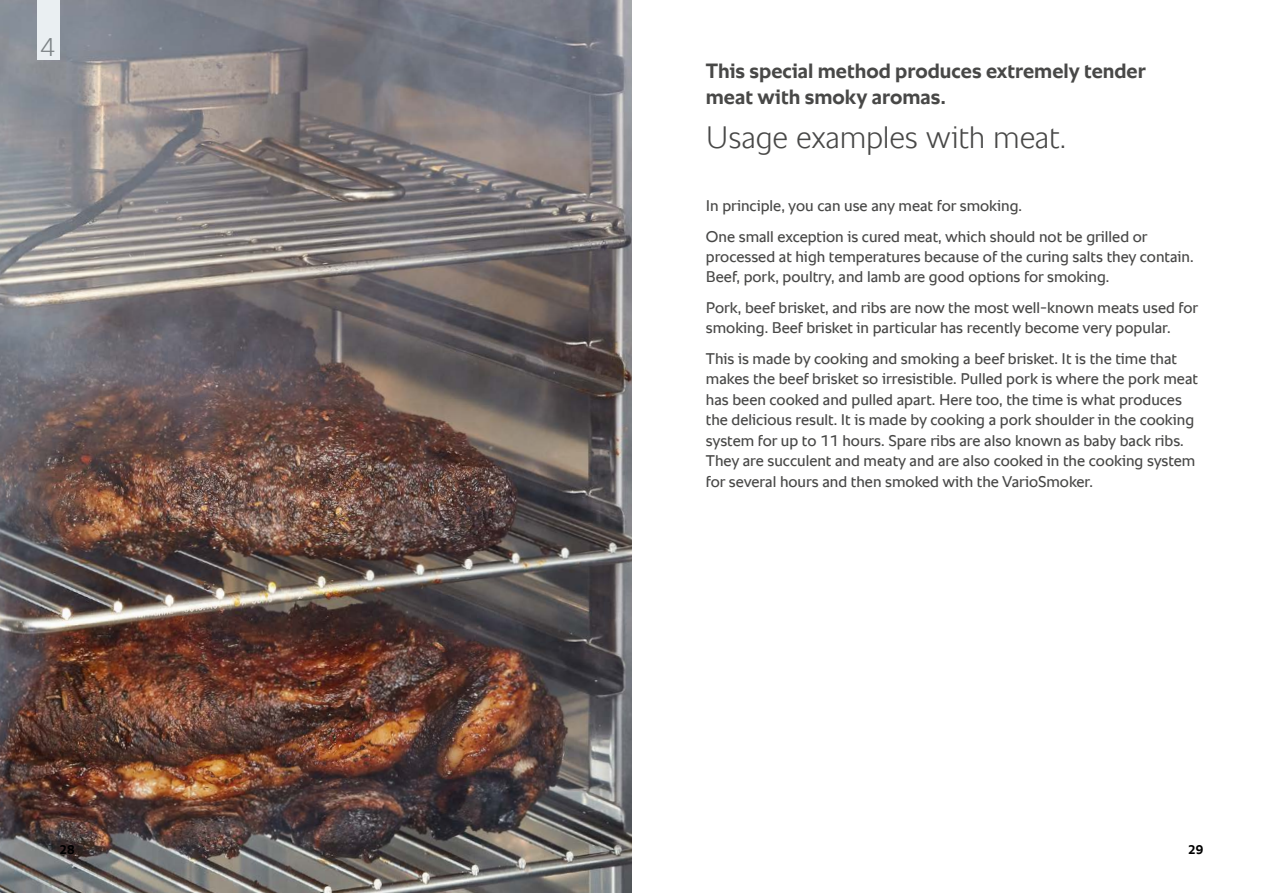
<style>
.page{position:relative;width:1263px;height:893px;background:#fff}
.page>*{position:absolute;margin:0;border:0;box-sizing:border-box;transform-origin:0 0}
.t1{font:300 31.5px "RATIONAL Sans TT";letter-spacing:-.01em;color:#484847}
.t2{font:300 26.1px "RATIONAL Sans TT";color:#7c8285}
.t3{font:700 21px/25.5px "RATIONAL Sans TT";color:#484847}
.t4{font:15.75px/20.4px "RATIONAL Sans TT";color:#484847}
.t5{font:700 12.75px "RATIONAL Sans TT";color:#000}
</style>
<div class="page">
<img style="left:0;top:0;width:631px;height:893px">
<div style="left:37px;top:0;width:23px;height:60px;background:#eaeff2"></div>
<h2 class="t2" style="left:40px;top:37px;width:17px">4</h2>
<h3 class="t3" style="left:706px;top:60px;width:441px">This special method produces extremely tender meat with smoky aromas.</h3>
<h1 class="t1" style="left:706px;top:115px;width:362px">Usage examples with meat.</h1>
<p class="t4" style="left:706px;top:191px;width:443px;line-height:30.6px">In principle, you can use any meat for smoking.<br>One small exception is cured meat, which should not be grilled or</p>
<p class="t4" style="left:706px;top:248px;width:489px">processed at high temperatures because of the curing salts they contain.<br>Beef, pork, poultry, and lamb are good options for smoking.</p>
<p class="t4" style="left:706px;top:299px;width:494px">Pork, beef brisket, and ribs are now the most well-known meats used for smoking. Beef brisket in particular has recently become very popular.</p>
<p class="t4" style="left:706px;top:350px;width:494px">This is made by cooking and smoking a beef brisket. It is the time that makes the beef brisket so irresistible. Pulled pork is where the pork meat has been cooked and pulled apart. Here too, the time is what produces the delicious result. It is made by cooking a pork shoulder in the cooking system for up to 11 hours. Spare ribs are also known as baby back ribs.<br>They are succulent and meaty and are also cooked in the cooking system for several hours and then smoked with the VarioSmoker.</p>
<p class="t5" style="left:60px;top:844px;width:17px">28</p>
<p class="t5" style="left:1188px;top:844px;width:17px">29</p>
</div>
